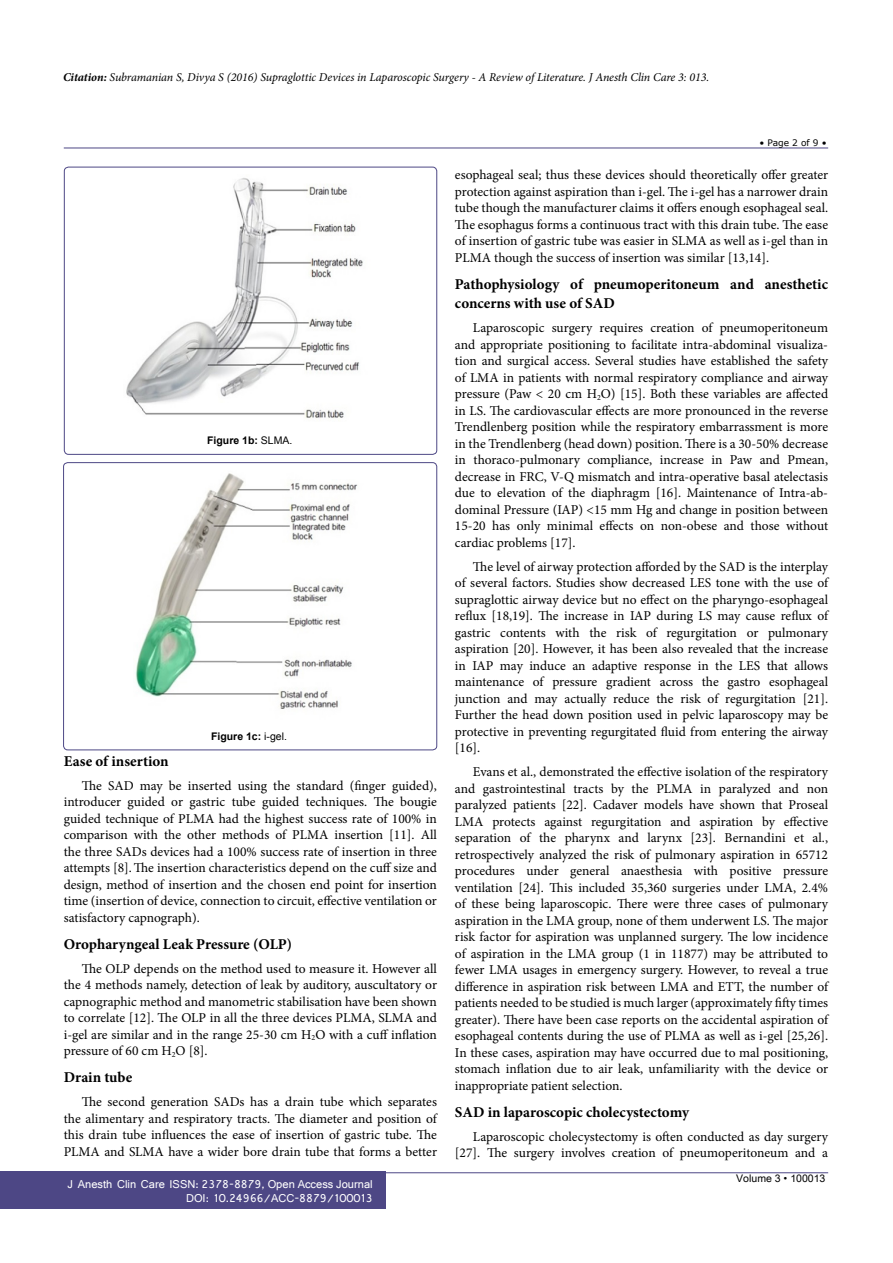
<style>
.page{position:relative;width:893px;height:1263px;background:#fff}
.page>*{position:absolute;margin:0;border:0;box-sizing:border-box;transform-origin:0 0}
.t1{font:700 15px/19.5px "Minion Pro";color:#000}
.t2{font:13.5px/16.5px "Minion Pro";color:#000;text-align:justify}
.t3{font:italic 12px "Minion Pro";letter-spacing:-.01em;color:#000}
.t4{font:12px/14.2px "Shruti";color:#fff;text-align:right}
.t5{font:700 10.5px "Arial";color:#000}
.t6{font:10.5px "Arial Unicode MS";color:#000}
.t7{font:9px "MS Reference Sans Serif";color:#000}
.s1{font-weight:700}
.s2{font-weight:400}
.s3{font-family:"Batang"}
</style>
<div class="page">
<hr style="left:64px;top:148px;width:764px;height:1px;background:#4d4785">
<hr style="left:64px;top:1172px;width:764px;height:1px;background:#4d4785">
<div style="left:0;top:1171px;width:385px;height:38px;background:#4d4785"></div>
<div style="left:64px;top:167px;width:373px;height:288px;border:1px solid #4d4785;border-radius:4px"></div>
<div style="left:63px;top:462px;width:374px;height:288px;border:1px solid #4d4785;border-radius:4px"></div>
<img style="left:126px;top:178px;width:237px;height:240px">
<img style="left:135px;top:473px;width:223px;height:236px">
<p class="t3" style="left:63px;top:69px;width:648px"><span class="s1">Citation:</span> Subramanian S, Divya S (2016) Supraglottic Devices in Laparoscopic Surgery - A Review of Literature. J Anesth Clin Care 3: 013.</p>
<p class="t7" style="left:759px;top:137px;width:69px">• Page 2 of 9 •</p>
<p class="t5" style="left:207px;top:433px;width:87px">Figure 1b: <span class="s2">SLMA.</span></p>
<p class="t5" style="left:211px;top:729px;width:77px">Figure 1c: <span class="s2">i-gel.</span></p>
<p class="t1" style="left:64px;top:751px;width:106px">Ease of insertion</p>
<p class="t2" style="left:64px;top:777px;width:375px;text-indent:18px">The SAD may be inserted using the standard (finger guided), introducer guided or gastric tube guided techniques. The bougie guided technique of PLMA had the highest success rate of 100% in comparison with the other methods of PLMA insertion [11]. All the three SADs devices had a 100% success rate of insertion in three attempts [8].The insertion characteristics depend on the cuff size and design, method of insertion and the chosen end point for insertion time (insertion of device, connection to circuit, effective ventilation or satisfactory capnograph).</p>
<p class="t1" style="left:64px;top:934px;width:230px">Oropharyngeal Leak Pressure (OLP)</p>
<p class="t2" style="left:64px;top:960px;width:375px;text-indent:18px">The OLP depends on the method used to measure it. However all the 4 methods namely, detection of leak by auditory, auscultatory or capnographic method and manometric stabilisation have been shown to correlate [12]. The OLP in all the three devices PLMA, SLMA and i-gel are similar and in the range 25-30 cm H<sub>2</sub>O with a cuff inflation pressure of 60 cm H<sub>2</sub>O [8].</p>
<p class="t1" style="left:64px;top:1068px;width:70px">Drain tube</p>
<p class="t2" style="left:64px;top:1094px;width:375px;text-indent:18px">The second generation SADs has a drain tube which separates the alimentary and respiratory tracts. The diameter and position of this drain tube influences the ease of insertion of gastric tube. The PLMA and SLMA have a wider bore drain tube that forms a better</p>
<p class="t4" style="left:68px;top:1176px;width:307px">J Anesth Clin Care ISSN: 2378-8879, Open Access Journal<br>DOI: 10.24966/ACC-8879/100013</p>
<p class="t2" style="left:455px;top:167px;width:375px">esophageal seal; thus these devices should theoretically offer greater protection against aspiration than i-gel. The i-gel has a narrower drain tube though the manufacturer claims it offers enough esophageal seal.<br>The esophagus forms a continuous tract with this drain tube. The ease of insertion of gastric tube was easier in SLMA as well as i-gel than in PLMA though the success of insertion was similar [13,14].</p>
<p class="t1" style="left:455px;top:274px;width:375px">Pathophysiology of pneumoperitoneum and anesthetic concerns with use of SAD</p>
<p class="t2" style="left:455px;top:320px;width:375px;text-indent:18px">Laparoscopic surgery requires creation of pneumoperitoneum and appropriate positioning to facilitate intra-abdominal visualiza&shy;tion and surgical access. Several studies have established the safety of LMA in patients with normal respiratory compliance and airway pressure (Paw &lt; 20 cm H<sub>2</sub>O) [15]. Both these variables are affected in LS. The cardiovascular effects are more pronounced in the reverse Trendlenberg position while the respiratory embarrassment is more in the Trendlenberg (head down) position. There is a 30-50% decrease in thoraco-pulmonary compliance, increase in Paw and Pmean, decrease in FRC, V-Q mismatch and intra-operative basal atelectasis due to elevation of the diaphragm [16]. Maintenance of Intra-ab&shy;dominal Pressure (IAP) &lt;15 mm Hg and change in position between 15-20 has only minimal effects on non-obese and those without cardiac problems [17].</p>
<p class="t2" style="left:455px;top:558px;width:375px;text-indent:18px">The level of airway protection afforded by the SAD is the interplay of several factors. Studies show decreased LES tone with the use of supraglottic airway device but no effect on the pharyngo-esophageal reflux [18,19]. The increase in IAP during LS may cause reflux of gastric contents with the risk of regurgitation or pulmonary aspiration [20]. However, it has been also revealed that the increase in IAP may induce an adaptive response in the LES that allows maintenance of pressure gradient across the gastro esophageal junction and may actually reduce the risk of regurgitation [21].<br>Further the head down position used in pelvic laparoscopy may be protective in preventing regurgitated fluid from entering the airway [16].</p>
<p class="t2" style="left:455px;top:764px;width:375px;text-indent:18px">Evans et al., demonstrated the effective isolation of the respiratory and gastrointestinal tracts by the PLMA in paralyzed and non paralyzed patients [22]. Cadaver models have shown that Proseal LMA protects against regurgitation and aspiration by effective separation of the pharynx and larynx [23]. Bernandini et al., retrospectively analyzed the risk of pulmonary aspiration in 65712 procedures under general anaesthesia with positive pressure ventilation [24]. This included 35,360 surgeries under LMA, 2.4% of these being laparoscopic. There were three cases of pulmonary aspiration in the LMA group, none of them underwent LS. The major risk factor for aspiration was unplanned surgery. The low incidence of aspiration in the LMA group (1 in 11877) may be attributed to fewer LMA usages in emergency surgery. However, to reveal a true difference in aspiration risk between LMA and ETT, the number of patients needed to be studied is much larger (approximately fifty times greater). There have been case reports on the accidental aspiration of esophageal contents during the use of PLMA as well as i-gel [25,26].<br>In these cases, aspiration may have occurred due to mal positioning, stomach inflation due to air leak, unfamiliarity with the device or inappropriate patient selection.</p>
<p class="t1" style="left:455px;top:1102px;width:236px">SAD in laparoscopic cholecystectomy</p>
<p class="t2" style="left:455px;top:1128px;width:375px;text-align:right">Laparoscopic cholecystectomy is often conducted as day surgery [27]. The surgery involves creation of pneumoperitoneum and a</p>
<p class="t6" style="left:736px;top:1170px;width:91px">Volume 3 <span class="s3">•</span> 100013</p>
</div>
